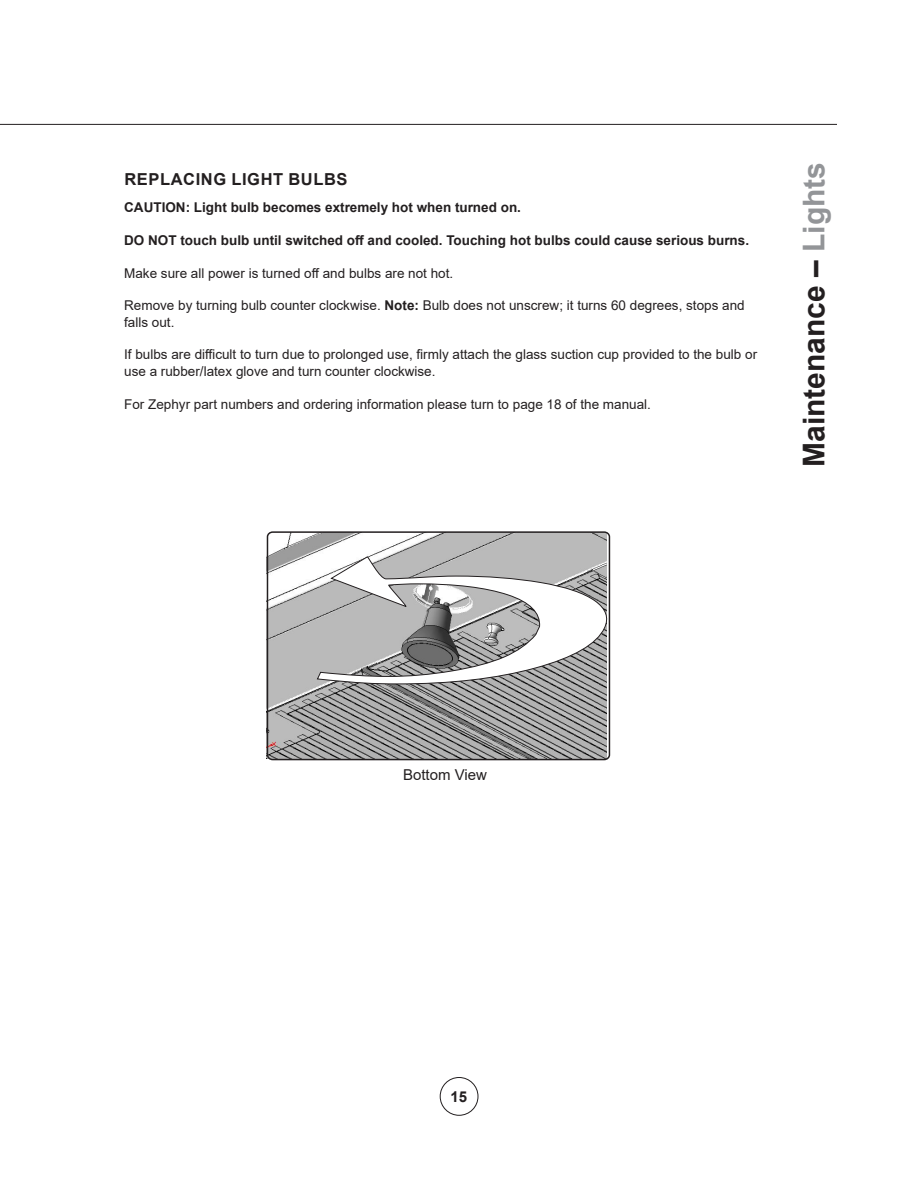
<style>
.page{position:relative;width:918px;height:1188px;background:#fff}
.page>*{position:absolute;margin:0;border:0;box-sizing:border-box;transform-origin:0 0}
.Main_Side_Head{font:700 30px "Arial";color:#231f20}
.Head_2{font:700 16.5px "Arial";letter-spacing:.035em;color:#231f20}
.Box_text{font:15px "Arial";color:#231f20}
.t1{font:700 15px "Arial";color:#231f20}
.Body{font:13.5px/16.5px "Arial";color:#231f20}
.Body-2{font:700 13.5px "Arial";color:#231f20}
.s1{font-weight:700}
.s2{color:#939598}
</style>
<div class="page">
<hr style="left:0;top:124px;width:837px;height:1px;background:#231f20">
<div style="left:440px;top:1077px;width:38px;height:38px;border:1px solid #231f20;border-radius:50%"></div>
<img style="left:266px;top:533px;width:341px;height:226px">
<svg style="left:317px;top:556px;width:290px;height:129px"></svg>
<div style="left:267px;top:531px;width:343px;height:229px;border:2px solid #231f20;border-radius:5px"></div>
<p class="Head_2" style="left:124px;top:167px;width:225px">REPLACING LIGHT BULBS</p>
<p class="Body-2" style="left:124px;top:198px;width:398px">CAUTION: Light bulb becomes extremely hot when turned on.</p>
<p class="Body-2" style="left:124px;top:231px;width:626px">DO NOT touch bulb until switched off and cooled. Touching hot bulbs could cause serious burns.</p>
<p class="Body" style="left:124px;top:264px;width:331px">Make sure all power is turned off and bulbs are not hot.</p>
<p class="Body" style="left:124px;top:297px;width:622px">Remove by turning bulb counter clockwise. <span class="s1">Note:</span> Bulb does not unscrew; it turns 60 degrees, stops and falls out.</p>
<p class="Body" style="left:124px;top:346px;width:634px">If bulbs are difficult to turn due to prolonged use, firmly attach the glass suction cup provided to the bulb or use a rubber/latex glove and turn counter clockwise.</p>
<p class="Body" style="left:124px;top:396px;width:528px">For Zephyr part numbers and ordering information please turn to page 18 of the manual.</p>
<p class="Main_Side_Head" style="left:793px;top:467px;width:307px;rotate:-90deg">Maintenance – <span class="s2">Lights</span></p>
<p class="Box_text" style="left:403px;top:764px;width:85px">Bottom View</p>
<p class="t1" style="left:450px;top:1086px;width:18px">15</p>
</div>
